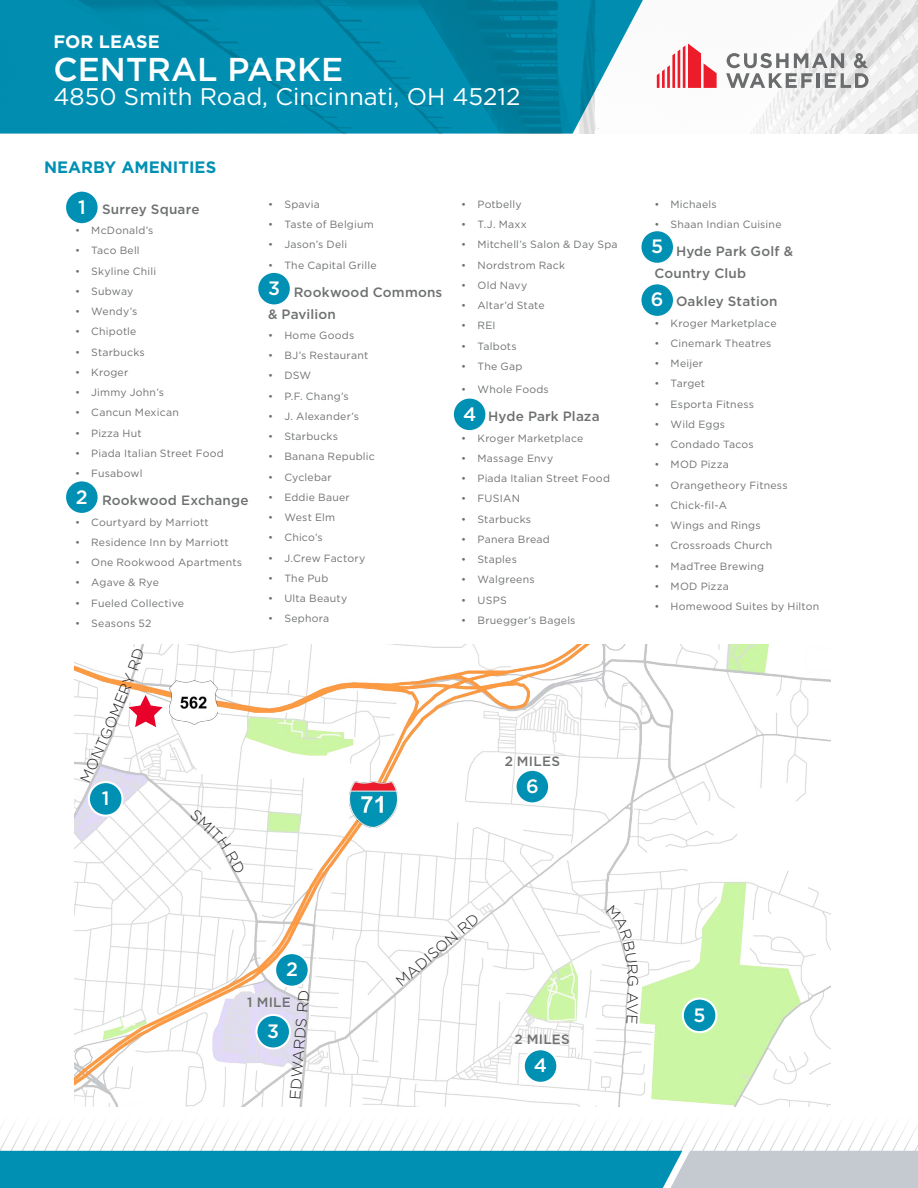
<style>
.page{position:relative;width:918px;height:1188px;background:#fff}
.page>*{position:absolute;margin:0;border:0;box-sizing:border-box;transform-origin:0 0}
.t1{font:500 33px "Gotham";color:#fff}
.t2{font:24px "Gotham";color:#fff}
.t3{font:500 19.35px "Gotham";color:#fff}
.t4{font:700 18px "Gotham";color:#fff}
.t5{font:700 16.5px "Gotham";color:#0090b3}
.t6{font:300 15px "Gotham";color:#231f20}
.t7{font:500 13.5px/21.6px "Gotham";letter-spacing:.015em;color:#6f7171}
.t8{font:10.5px "Gotham";letter-spacing:.02em;color:#6f7171}
.t9{font:10.5px "Gotham";color:#6f7171}
</style>
<div class="page">
<img style="left:656px;top:0;width:262px;height:134px">
<svg style="left:0;top:0;width:643px;height:134px;background:#0e8faf"></svg>
<svg style="left:657px;top:43px;width:60px;height:45px"></svg>
<svg style="left:726px;top:53px;width:142px;height:35px"></svg>
<svg style="left:0;top:1123px;width:918px;height:28px"></svg>
<svg style="left:0;top:1151px;width:918px;height:37px;background:#359fbb"></svg>
<img style="left:74px;top:645px;width:756px;height:461px">
<div style="left:65px;top:191px;width:34px;height:33px;background:#0090b3;border-radius:50%"></div>
<div style="left:64px;top:190px;width:36px;height:35px;border:2px solid #fff;border-radius:50%"></div>
<div style="left:275px;top:953px;width:34px;height:34px;background:#0090b3;border-radius:50%"></div>
<div style="left:274px;top:952px;width:36px;height:36px;border:2px solid #fff;border-radius:50%"></div>
<div style="left:65px;top:480px;width:34px;height:34px;background:#0090b3;border-radius:50%"></div>
<div style="left:64px;top:479px;width:36px;height:36px;border:2px solid #fff;border-radius:50%"></div>
<div style="left:256px;top:1015px;width:34px;height:34px;background:#0090b3;border-radius:50%"></div>
<div style="left:255px;top:1014px;width:36px;height:36px;border:2px solid #fff;border-radius:50%"></div>
<div style="left:257px;top:272px;width:34px;height:33px;background:#0090b3;border-radius:50%"></div>
<div style="left:256px;top:271px;width:36px;height:36px;border:2px solid #fff;border-radius:50%"></div>
<div style="left:524px;top:1049px;width:33px;height:34px;background:#0090b3;border-radius:50%"></div>
<div style="left:523px;top:1048px;width:35px;height:36px;border:2px solid #fff;border-radius:50%"></div>
<div style="left:453px;top:398px;width:33px;height:33px;background:#0090b3;border-radius:50%"></div>
<div style="left:452px;top:397px;width:35px;height:35px;border:2px solid #fff;border-radius:50%"></div>
<div style="left:683px;top:999px;width:33px;height:33px;background:#0090b3;border-radius:50%"></div>
<div style="left:682px;top:998px;width:35px;height:35px;border:2px solid #fff;border-radius:50%"></div>
<div style="left:640px;top:230px;width:34px;height:34px;background:#0090b3;border-radius:50%"></div>
<div style="left:639px;top:229px;width:36px;height:36px;border:2px solid #fff;border-radius:50%"></div>
<div style="left:516px;top:770px;width:33px;height:33px;background:#0090b3;border-radius:50%"></div>
<div style="left:515px;top:769px;width:35px;height:35px;border:2px solid #fff;border-radius:50%"></div>
<img style="left:350px;top:781px;width:48px;height:47px">
<img style="left:169px;top:680px;width:48px;height:45px">
<div style="left:89px;top:782px;width:33px;height:34px;background:#0090b3;border-radius:50%"></div>
<div style="left:88px;top:781px;width:36px;height:36px;border:2px solid #fff;border-radius:50%"></div>
<div style="left:640px;top:283px;width:34px;height:34px;background:#0090b3;border-radius:50%"></div>
<div style="left:639px;top:282px;width:36px;height:36px;border:2px solid #fff;border-radius:50%"></div>
<svg style="left:104px;top:648px;width:59px;height:81px"></svg>
<svg style="left:190px;top:809px;width:55px;height:65px"></svg>
<svg style="left:606px;top:905px;width:32px;height:81px"></svg>
<svg style="left:627px;top:992px;width:11px;height:32px"></svg>
<h3 class="t4" style="left:53px;top:30px;width:108px">FOR LEASE</h3>
<h1 class="t1" style="left:53px;top:48px;width:291px">CENTRAL PARKE</h1>
<h2 class="t2" style="left:53px;top:81px;width:468px">4850 Smith Road, Cincinnati, OH 45212</h2>
<h3 class="t5" style="left:44px;top:156px;width:174px">NEARBY AMENITIES</h3>
<h3 class="t3" style="left:78px;top:194px;width:9px">1</h3>
<p class="t7" style="left:102px;top:198px;width:99px">Surrey Square</p>
<p class="t8" style="left:75px;top:224px;width:80px">• McDonald’s</p>
<p class="t8" style="left:75px;top:244px;width:66px">• Taco Bell</p>
<p class="t8" style="left:75px;top:264px;width:83px">• Skyline Chili</p>
<p class="t8" style="left:75px;top:284px;width:60px">• Subway</p>
<p class="t8" style="left:75px;top:305px;width:64px">• Wendy’s</p>
<p class="t8" style="left:75px;top:325px;width:63px">• Chipotle</p>
<p class="t8" style="left:75px;top:345px;width:71px">• Starbucks</p>
<p class="t8" style="left:75px;top:365px;width:55px">• Kroger</p>
<p class="t8" style="left:75px;top:386px;width:90px">• Jimmy John’s</p>
<p class="t8" style="left:75px;top:406px;width:105px">• Cancun Mexican</p>
<p class="t8" style="left:75px;top:426px;width:68px">• Pizza Hut</p>
<p class="t8" style="left:75px;top:446px;width:150px">• Piada Italian Street Food</p>
<p class="t8" style="left:75px;top:467px;width:69px">• Fusabowl</p>
<p class="t7" style="left:102px;top:490px;width:148px">Rookwood Exchange</p>
<p class="t8" style="left:75px;top:515px;width:135px">• Courtyard by Marriott</p>
<p class="t8" style="left:75px;top:535px;width:155px">• Residence Inn by Marriott</p>
<p class="t8" style="left:75px;top:556px;width:169px">• One Rookwood Apartments</p>
<p class="t9" style="left:75px;top:576px;width:86px">• Agave &amp; Rye</p>
<p class="t8" style="left:75px;top:596px;width:111px">• Fueled Collective</p>
<p class="t8" style="left:75px;top:617px;width:78px">• Seasons 52</p>
<h3 class="t3" style="left:76px;top:484px;width:13px">2</h3>
<p class="t8" style="left:268px;top:197px;width:53px">• Spavia</p>
<p class="t8" style="left:268px;top:218px;width:107px">• Taste of Belgium</p>
<p class="t8" style="left:268px;top:238px;width:81px">• Jason’s Deli</p>
<p class="t8" style="left:268px;top:258px;width:110px">• The Capital Grille</p>
<p class="t7" style="left:268px;top:281px;width:176px;text-indent:26px">Rookwood Commons &amp; Pavilion</p>
<p class="t8" style="left:268px;top:328px;width:88px">• Home Goods</p>
<p class="t8" style="left:268px;top:349px;width:102px">• BJ’s Restaurant</p>
<p class="t8" style="left:268px;top:369px;width:45px">• DSW</p>
<p class="t8" style="left:268px;top:389px;width:82px">• P.F. Chang’s</p>
<p class="t8" style="left:268px;top:409px;width:92px">• J. Alexander’s</p>
<p class="t8" style="left:268px;top:430px;width:71px">• Starbucks</p>
<p class="t8" style="left:268px;top:450px;width:108px">• Banana Republic</p>
<p class="t8" style="left:268px;top:470px;width:65px">• Cyclebar</p>
<p class="t8" style="left:268px;top:490px;width:83px">• Eddie Bauer</p>
<p class="t8" style="left:268px;top:511px;width:68px">• West Elm</p>
<p class="t8" style="left:268px;top:531px;width:56px">• Chico’s</p>
<p class="t8" style="left:268px;top:551px;width:99px">• J.Crew Factory</p>
<p class="t8" style="left:268px;top:571px;width:62px">• The Pub</p>
<p class="t8" style="left:268px;top:592px;width:81px">• Ulta Beauty</p>
<p class="t8" style="left:268px;top:612px;width:63px">• Sephora</p>
<h3 class="t3" style="left:268px;top:276px;width:13px">3</h3>
<p class="t8" style="left:461px;top:197px;width:62px">• Potbelly</p>
<p class="t8" style="left:461px;top:218px;width:67px">• T.J. Maxx</p>
<p class="t8" style="left:461px;top:238px;width:158px">• Mitchell’s Salon &amp; Day Spa</p>
<p class="t8" style="left:461px;top:258px;width:105px">• Nordstrom Rack</p>
<p class="t8" style="left:461px;top:278px;width:67px">• Old Navy</p>
<p class="t8" style="left:461px;top:299px;width:85px">• Altar’d State</p>
<p class="t8" style="left:461px;top:319px;width:36px">• REI</p>
<p class="t8" style="left:461px;top:339px;width:57px">• Talbots</p>
<p class="t8" style="left:461px;top:359px;width:63px">• The Gap</p>
<p class="t8" style="left:461px;top:383px;width:89px">• Whole Foods</p>
<p class="t7" style="left:488px;top:406px;width:113px">Hyde Park Plaza</p>
<p class="t8" style="left:461px;top:431px;width:124px">• Kroger Marketplace</p>
<p class="t8" style="left:461px;top:451px;width:94px">• Massage Envy</p>
<p class="t8" style="left:461px;top:472px;width:150px">• Piada Italian Street Food</p>
<p class="t8" style="left:461px;top:492px;width:60px">• FUSIAN</p>
<p class="t8" style="left:461px;top:512px;width:71px">• Starbucks</p>
<p class="t8" style="left:461px;top:533px;width:90px">• Panera Bread</p>
<p class="t8" style="left:461px;top:553px;width:57px">• Staples</p>
<p class="t8" style="left:461px;top:573px;width:75px">• Walgreens</p>
<p class="t8" style="left:461px;top:593px;width:47px">• USPS</p>
<p class="t8" style="left:461px;top:614px;width:116px">• Bruegger’s Bagels</p>
<h3 class="t3" style="left:463px;top:401px;width:15px">4</h3>
<p class="t8" style="left:654px;top:197px;width:64px">• Michaels</p>
<p class="t8" style="left:654px;top:218px;width:129px">• Shaan Indian Cuisine</p>
<p class="t7" style="left:654px;top:241px;width:140px;text-indent:22px">Hyde Park Golf &amp;<br>Country Club</p>
<p class="t7" style="left:676px;top:291px;width:103px">Oakley Station</p>
<p class="t8" style="left:654px;top:316px;width:124px">• Kroger Marketplace</p>
<p class="t8" style="left:654px;top:336px;width:119px">• Cinemark Theatres</p>
<p class="t8" style="left:654px;top:357px;width:50px">• Meijer</p>
<p class="t8" style="left:654px;top:377px;width:52px">• Target</p>
<p class="t8" style="left:654px;top:397px;width:101px">• Esporta Fitness</p>
<p class="t8" style="left:654px;top:417px;width:72px">• Wild Eggs</p>
<p class="t8" style="left:654px;top:438px;width:101px">• Condado Tacos</p>
<p class="t8" style="left:654px;top:458px;width:76px">• MOD Pizza</p>
<p class="t8" style="left:654px;top:478px;width:135px">• Orangetheory Fitness</p>
<p class="t8" style="left:654px;top:498px;width:74px">• Chick-fil-A</p>
<p class="t8" style="left:654px;top:519px;width:108px">• Wings and Rings</p>
<p class="t8" style="left:654px;top:539px;width:120px">• Crossroads Church</p>
<p class="t8" style="left:654px;top:559px;width:111px">• MadTree Brewing</p>
<p class="t8" style="left:654px;top:580px;width:76px">• MOD Pizza</p>
<p class="t8" style="left:654px;top:600px;width:166px">• Homewood Suites by Hilton</p>
<h3 class="t3" style="left:651px;top:234px;width:14px">5</h3>
<h3 class="t3" style="left:651px;top:287px;width:14px">6</h3>
<h3 class="t6" style="left:76px;top:778px;width:61px;rotate:-66deg">MONTG</h3>
<h3 class="t3" style="left:102px;top:786px;width:9px">1</h3>
<p class="t7" style="left:505px;top:750px;width:57px">2 MILES</p>
<h3 class="t3" style="left:526px;top:773px;width:14px">6</h3>
<h3 class="t3" style="left:286px;top:957px;width:13px">2</h3>
<h3 class="t6" style="left:285px;top:1098px;width:111px;rotate:-85deg">EDWARDS RD</h3>
<p class="t7" style="left:247px;top:991px;width:45px">1 MILE</p>
<h3 class="t3" style="left:267px;top:1019px;width:13px">3</h3>
<h3 class="t6" style="left:392px;top:976px;width:105px;rotate:-40deg">MADISON RD</h3>
<p class="t7" style="left:515px;top:1028px;width:57px">2 MILES</p>
<h3 class="t3" style="left:534px;top:1053px;width:15px">4</h3>
<h3 class="t3" style="left:694px;top:1002px;width:14px">5</h3>
</div>
